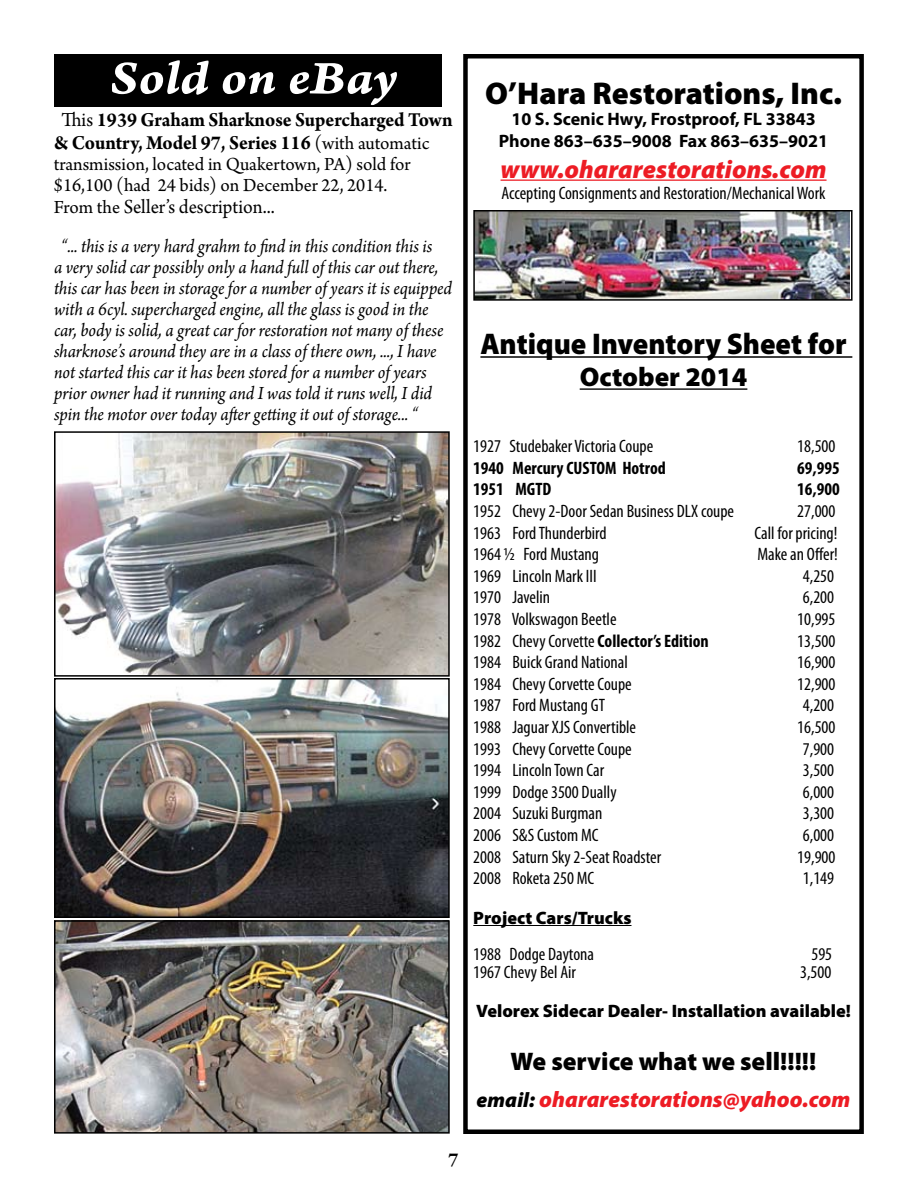
<style>
.page{position:relative;width:918px;height:1188px;background:#fff}
.page>*{position:absolute;margin:0;border:0;box-sizing:border-box;transform-origin:0 0}
.t1{font:49.5px "Arno Pro Bold Italic Caption";color:#fff;scale:1.1 1}
.t2{font:900 31.5px "Myriad Pro";color:#000}
.t3{font:900 30px "Myriad Pro";color:#000;scale:.96 1}
.t4{font:900 27px "Myriad Pro";color:#000}
.t5{font:italic 900 25.5px "Myriad Pro";color:#ed1c24}
.t6{font:900 25.5px "Myriad Pro";color:#000}
.t7{font:italic 900 22.5px "Myriad Pro";color:#ed1c24}
.t8{font:700 21px/22.5px "Arno Pro";letter-spacing:-.005em;color:#000;scale:.94 1}
.t9{font:21px "Arno Pro";color:#000;scale:.94 1}
.t10{font:600 21px "Arno Pro";color:#000}
.t11{font:italic 19.5px/21px "Arno Pro";letter-spacing:-.005em;color:#000;scale:.94 1}
.t12{font:19.5px/21px "Arno Pro";color:#000}
.t13{font:condensed 18px "Myriad Pro";color:#000}
.t14{font:700 condensed 18px "Myriad Pro";color:#000}
.t15{font:700 18px/21.6px "Myriad Pro";color:#000;text-align:center}
.t16{font:900 18px "Myriad Pro";color:#000}
.s1{font-weight:400}
.s2{font-weight:400;font-size:19.5px}
.s3{font-size:19.5px}
.s4{font-size:21px;color:#000}
</style>
<div class="page">
<img style="left:57px;top:923px;width:390px;height:208px">
<div style="left:54px;top:920px;width:396px;height:214px;border:2px solid #000"></div>
<img style="left:57px;top:434px;width:390px;height:240px">
<div style="left:54px;top:431px;width:396px;height:246px;border:2px solid #000"></div>
<img style="left:57px;top:681px;width:390px;height:234px">
<div style="left:54px;top:678px;width:396px;height:240px;border:2px solid #000"></div>
<div style="left:54px;top:54px;width:388px;height:53px;background:#000"></div>
<hr style="left:501px;top:180px;width:326px;height:1px;background:#ed1c24">
<hr style="left:480px;top:356px;width:372px;height:2px;background:#000">
<hr style="left:580px;top:388px;width:167px;height:2px;background:#000">
<hr style="left:473px;top:925px;width:159px;height:1px;background:#000">
<div style="left:463px;top:54px;width:401px;height:1080px;border:4px solid #000"></div>
<img style="left:476px;top:213px;width:374px;height:85px">
<div style="left:473px;top:210px;width:380px;height:91px;border:2px solid #000"></div>
<h1 class="t1" style="left:109px;top:47px;width:263px">Sold on eBay</h1>
<p class="t8" style="left:54px;top:110px;width:426px;text-indent:8px"><span class="s1">This</span> 1939 Graham Sharknose Supercharged Town &amp; Country, Model 97, Series 116 <span class="s2">(with automatic</span></p>
<p class="t12" style="left:54px;top:154px;width:358px">transmission, located in Quakertown, PA) sold for $16,100 (had 24 bids) on December 22, 2014.</p>
<p class="t9" style="left:54px;top:195px;width:236px"><span class="s3">From the</span> Seller’s description...</p>
<p class="t11" style="left:54px;top:237px;width:425px;text-indent:7px">“... this is a very hard grahm to find in this condition this is<br>a very solid car possibly only a hand full of this car out there, this car has been in storage for a number of years it is equipped with a 6cyl. supercharged engine, all the glass is good in the car, body is solid, a great car for restoration not many of these sharknose’s around they are in a class of there own, ..., I have not started this car it has been stored for a number of years prior owner had it running and I was told it runs well, I did spin the motor over today after getting it out of storage... “</p>
<h2 class="t2" style="left:485px;top:72px;width:358px">O’Hara Restorations, Inc.</h2>
<p class="t15" style="left:499px;top:108px;width:331px">10 S. Scenic Hwy, Frostproof, FL 33843<br>Phone 863–635–9008 Fax 863–635–9021</p>
<h3 class="t5" style="left:501px;top:152px;width:327px">www.ohararestorations.com</h3>
<p class="t13" style="left:501px;top:182px;width:326px">Accepting Consignments and Restoration/Mechanical Work</p>
<h3 class="t3" style="left:480px;top:324px;width:383px">Antique Inventory Sheet for</h3>
<h3 class="t4" style="left:580px;top:359px;width:169px">October 2014</h3>
<p class="t13" style="left:473px;top:435px;width:181px">1927 Studebaker Victoria Coupe</p>
<p class="t13" style="left:797px;top:435px;width:40px">18,500</p>
<p class="t14" style="left:473px;top:456px;width:194px">1940 Mercury CUSTOM Hotrod</p>
<p class="t14" style="left:797px;top:456px;width:44px">69,995</p>
<p class="t14" style="left:473px;top:478px;width:79px">1951 MGTD</p>
<p class="t14" style="left:797px;top:478px;width:44px">16,900</p>
<p class="t13" style="left:473px;top:500px;width:262px">1952 Chevy 2-Door Sedan Business DLX coupe</p>
<p class="t13" style="left:797px;top:500px;width:40px">27,000</p>
<p class="t13" style="left:473px;top:522px;width:135px">1963 Ford Thunderbird</p>
<p class="t13" style="left:755px;top:522px;width:84px">Call for pricing!</p>
<p class="t13" style="left:473px;top:543px;width:127px">1964 ½ Ford Mustang</p>
<p class="t13" style="left:757px;top:543px;width:82px">Make an Offer!</p>
<p class="t13" style="left:473px;top:565px;width:125px">1969 Lincoln Mark III</p>
<p class="t13" style="left:803px;top:565px;width:33px">4,250</p>
<p class="t13" style="left:473px;top:586px;width:78px">1970 Javelin</p>
<p class="t13" style="left:803px;top:586px;width:33px">6,200</p>
<p class="t13" style="left:473px;top:608px;width:145px">1978 Volkswagon Beetle</p>
<p class="t13" style="left:797px;top:608px;width:40px">10,995</p>
<p class="t14" style="left:473px;top:629px;width:237px"><span class="s1">1982 Chevy Corvette</span> Collector’s Edition</p>
<p class="t13" style="left:797px;top:630px;width:40px">13,500</p>
<p class="t13" style="left:473px;top:651px;width:156px">1984 Buick Grand National</p>
<p class="t13" style="left:797px;top:651px;width:40px">16,900</p>
<p class="t13" style="left:473px;top:673px;width:160px">1984 Chevy Corvette Coupe</p>
<p class="t13" style="left:797px;top:673px;width:40px">12,900</p>
<p class="t13" style="left:473px;top:694px;width:133px">1987 Ford Mustang GT</p>
<p class="t13" style="left:803px;top:694px;width:33px">4,200</p>
<p class="t13" style="left:473px;top:716px;width:164px">1988 Jaguar XJS Convertible</p>
<p class="t13" style="left:797px;top:716px;width:40px">16,500</p>
<p class="t13" style="left:473px;top:738px;width:160px">1993 Chevy Corvette Coupe</p>
<p class="t13" style="left:803px;top:738px;width:33px">7,900</p>
<p class="t13" style="left:473px;top:759px;width:132px">1994 Lincoln Town Car</p>
<p class="t13" style="left:803px;top:759px;width:33px">3,500</p>
<p class="t13" style="left:473px;top:781px;width:145px">1999 Dodge 3500 Dually</p>
<p class="t13" style="left:803px;top:781px;width:33px">6,000</p>
<p class="t13" style="left:473px;top:802px;width:131px">2004 Suzuki Burgman</p>
<p class="t13" style="left:803px;top:802px;width:33px">3,300</p>
<p class="t13" style="left:473px;top:824px;width:127px">2006 S&amp;S Custom MC</p>
<p class="t13" style="left:803px;top:824px;width:33px">6,000</p>
<p class="t13" style="left:473px;top:846px;width:189px">2008 Saturn Sky 2-Seat Roadster</p>
<p class="t13" style="left:797px;top:846px;width:40px">19,900</p>
<p class="t13" style="left:473px;top:867px;width:122px">2008 Roketa 250 MC</p>
<p class="t13" style="left:803px;top:867px;width:33px">1,149</p>
<p class="t16" style="left:473px;top:906px;width:160px">Project Cars/Trucks</p>
<p class="t13" style="left:473px;top:943px;width:122px">1988 Dodge Daytona</p>
<p class="t13" style="left:811px;top:943px;width:22px">595</p>
<p class="t13" style="left:473px;top:961px;width:104px">1967 Chevy Bel Air</p>
<p class="t13" style="left:800px;top:961px;width:33px">3,500</p>
<p class="t16" style="left:476px;top:999px;width:376px">Velorex Sidecar Dealer- Installation available!</p>
<h3 class="t6" style="left:511px;top:1044px;width:307px">We service what we sell!!!!!</h3>
<p class="t7" style="left:477px;top:1084px;width:375px"><span class="s4">email:</span> ohararestorations@yahoo.com</p>
<p class="t10" style="left:448px;top:1147px;width:12px">7</p>
</div>
